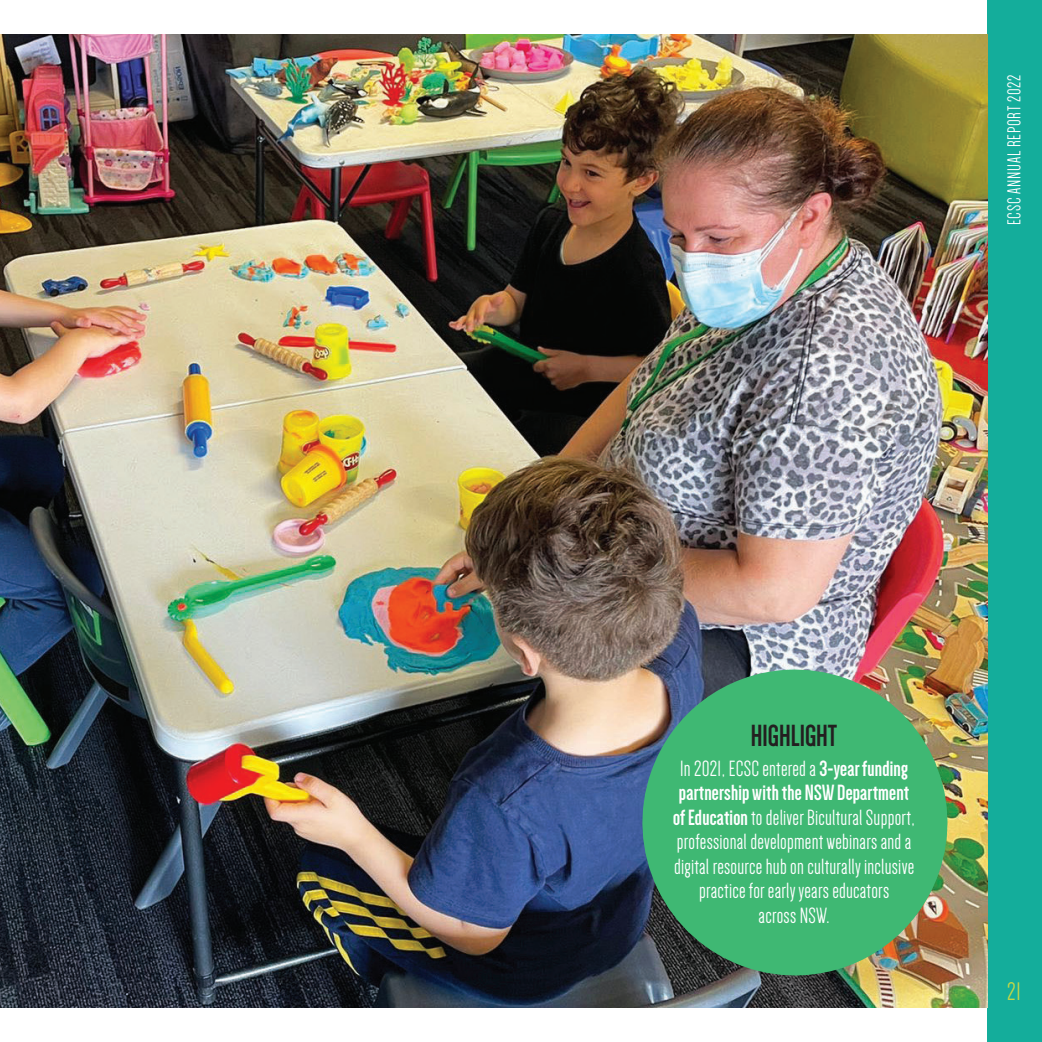
<style>
.page{position:relative;width:1042px;height:1042px;background:#fff}
.page>*{position:absolute;margin:0;border:0;box-sizing:border-box;transform-origin:0 0}
.spotlight_heading{font:700 31.5px "Dense";color:#231f20}
.t1{font:26.25px "Dense";color:#c2d847}
.spotlight{font:22.75px/24.5px "Dense";letter-spacing:.01em;color:#fff;text-align:center}
.t2{font:19.25px "Dense";letter-spacing:.04em;color:#fff}
.s1{font-weight:700}
</style>
<div class="page">
<div style="left:987px;top:0;width:55px;height:1042px;background:#14ad9b"></div>
<img style="left:0;top:35px;width:987px;height:972px">
<img style="left:637px;top:669px;width:315px;height:307px">
<p class="t2" style="left:1004px;top:225px;width:152px;rotate:-90deg">ECSC ANNUAL REPORT 2022</p>
<p class="spotlight_heading" style="left:751px;top:720px;width:88px">HIGHLIGHT</p>
<p class="spotlight" style="left:673px;top:756px;width:244px">In 2021, ECSC entered a <span class="s1">3-year funding partnership with the NSW Department of Education</span> to deliver Bicultural Support, professional development webinars and a digital resource hub on culturally inclusive practice for early years educators<br>across NSW.</p>
<p class="t1" style="left:1007px;top:978px;width:15px">21</p>
</div>
